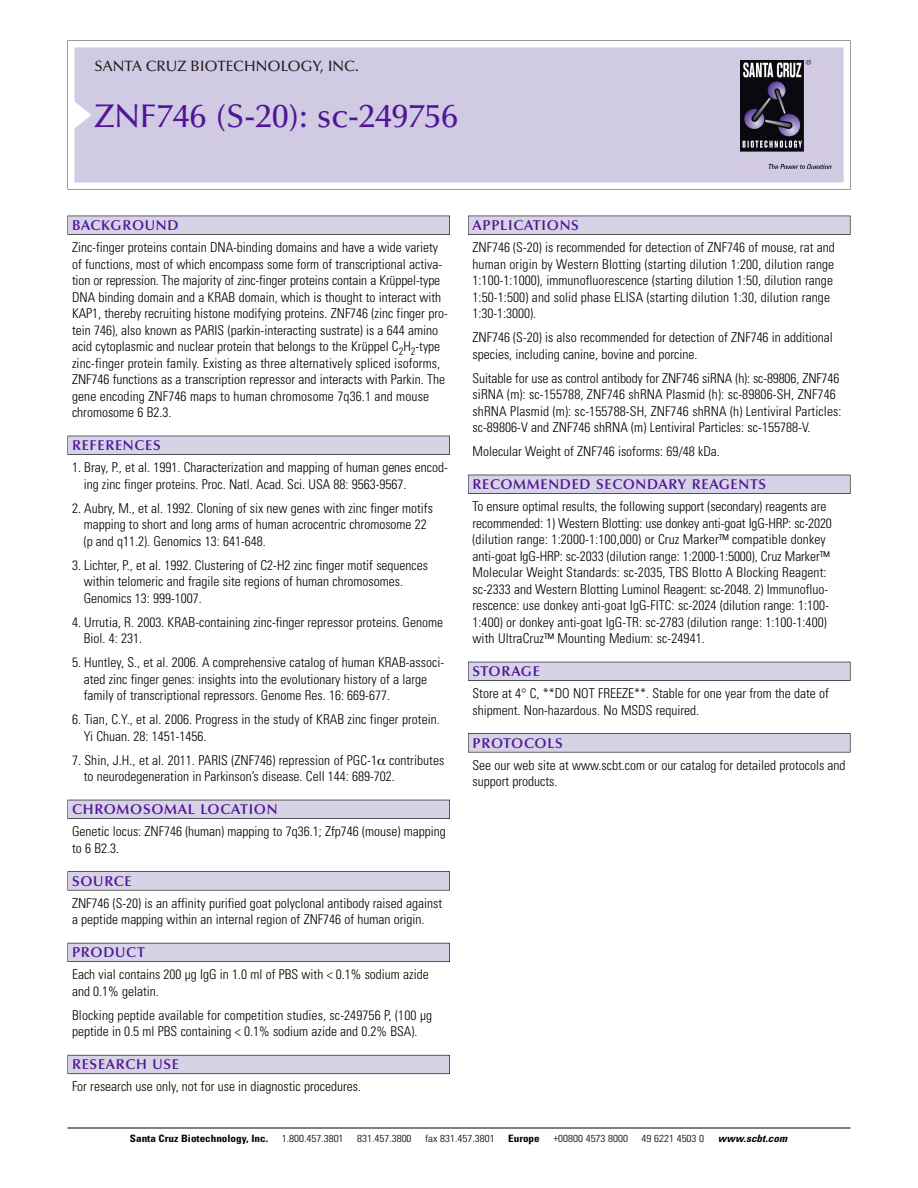
<style>
.page{position:relative;width:918px;height:1188px;background:#fff}
.page>*{position:absolute;margin:0;border:0;box-sizing:border-box;transform-origin:0 0}
.t1{font:500 33px "Optima";color:#511695}
.t2{font:500 15px "Optima";color:#231f20}
.t3{font:600 14.25px "Optima";letter-spacing:.05em;color:#511695}
.t4{font:300 condensed 13.5px/16.5px "Univers";color:#000}
.t5{font:300 condensed 10.2px "Univers";color:#000;scale:1.1 1}
.t6{font:700 condensed 10.2px "Univers";color:#000;scale:1.1 1}
.t7{font:italic 700 condensed 10.2px "Univers";letter-spacing:.005em;color:#000;scale:1.1 1}
</style>
<div class="page">
<svg style="left:68px;top:40px;width:783px;height:149px"></svg>
<div style="left:74px;top:47px;width:770px;height:135px;background:#d1cae3"></div>
<img style="left:741px;top:60px;width:90px;height:108px">
<div style="left:68px;top:216px;width:382px;height:19px;background:#525155"></div>
<div style="left:68px;top:216px;width:381px;height:18px;background:#d7d3e7"></div>
<div style="left:68px;top:436px;width:382px;height:19px;background:#515055"></div>
<div style="left:68px;top:436px;width:381px;height:18px;background:#d7d3e7"></div>
<div style="left:68px;top:800px;width:382px;height:19px;background:#525158"></div>
<div style="left:68px;top:800px;width:381px;height:18px;background:#d7d3e7"></div>
<div style="left:68px;top:871px;width:382px;height:19px;background:#575759"></div>
<div style="left:68px;top:872px;width:381px;height:18px;background:#d7d3e7"></div>
<div style="left:68px;top:943px;width:382px;height:19px;background:#5b5a62"></div>
<div style="left:68px;top:943px;width:381px;height:18px;background:#d7d3e7"></div>
<div style="left:68px;top:1055px;width:382px;height:19px;background:#66646e"></div>
<div style="left:68px;top:1055px;width:381px;height:18px;background:#d7d3e7"></div>
<div style="left:468px;top:216px;width:382px;height:19px;background:#525155"></div>
<div style="left:468px;top:216px;width:382px;height:18px;background:#d7d3e7"></div>
<div style="left:468px;top:475px;width:382px;height:19px;background:#515055"></div>
<div style="left:468px;top:475px;width:382px;height:18px;background:#d7d3e7"></div>
<div style="left:468px;top:662px;width:382px;height:19px;background:#525158"></div>
<div style="left:468px;top:662px;width:382px;height:18px;background:#d7d3e7"></div>
<div style="left:468px;top:733px;width:382px;height:19px;background:#575759"></div>
<div style="left:468px;top:734px;width:382px;height:18px;background:#d7d3e7"></div>
<hr style="left:68px;top:1128px;width:782px;height:1px;background:#000">
<p class="t2" style="left:94px;top:61px;width:266px">SANTA CRUZ BIOTECHNOLOGY, INC.</p>
<h1 class="t1" style="left:94px;top:103px;width:365px">ZNF746 (S-20): sc-249756</h1>
<p class="t3" style="left:72px;top:219px;width:108px">BACKGROUND</p>
<p class="t4" style="left:72px;top:240px;width:377px">Zinc-finger proteins contain DNA-binding domains and have a wide variety of functions, most of which encompass some form of transcriptional activa&shy;tion or repression. The majority of zinc-finger proteins contain a Krüppel-type DNA binding domain and a KRAB domain, which is thought to interact with KAP1, thereby recruiting histone modifying proteins. ZNF746 (zinc finger pro&shy;tein 746), also known as PARIS (parkin-interacting sustrate) is a 644 amino acid cytoplasmic and nuclear protein that belongs to the Krüppel C<sub>2</sub>H<sub>2</sub>-type zinc-finger protein family. Existing as three alternatively spliced isoforms, ZNF746 functions as a transcription repressor and interacts with Parkin. The gene encoding ZNF746 maps to human chromosome 7q36.1 and mouse chromosome 6 B2.3.</p>
<p class="t3" style="left:72px;top:440px;width:90px">REFERENCES</p>
<p class="t4" style="left:84px;top:460px;width:366px;text-indent:-12px">1. Bray, P., et al. 1991. Characterization and mapping of human genes encod&shy;ing zinc finger proteins. Proc. Natl. Acad. Sci. USA 88: 9563-9567.</p>
<p class="t4" style="left:84px;top:501px;width:351px;text-indent:-12px">2. Aubry, M., et al. 1992. Cloning of six new genes with zinc finger motifs mapping to short and long arms of human acrocentric chromosome 22 (p and q11.2). Genomics 13: 641-648.</p>
<p class="t4" style="left:84px;top:558px;width:346px;text-indent:-12px">3. Lichter, P., et al. 1992. Clustering of C2-H2 zinc finger motif sequences within telomeric and fragile site regions of human chromosomes.<br>Genomics 13: 999-1007.</p>
<p class="t4" style="left:84px;top:615px;width:361px;text-indent:-12px">4. Urrutia, R. 2003. KRAB-containing zinc-finger repressor proteins. Genome<br>Biol. 4: 231.</p>
<p class="t4" style="left:84px;top:655px;width:362px;text-indent:-12px">5. Huntley, S., et al. 2006. A comprehensive catalog of human KRAB-associ&shy;ated zinc finger genes: insights into the evolutionary history of a large family of transcriptional repressors. Genome Res. 16: 669-677.</p>
<p class="t4" style="left:84px;top:712px;width:358px;text-indent:-12px">6. Tian, C.Y., et al. 2006. Progress in the study of KRAB zinc finger protein.<br>Yi Chuan. 28: 1451-1456.</p>
<p class="t4" style="left:84px;top:753px;width:362px;text-indent:-12px">7. Shin, J.H., et al. 2011. PARIS (ZNF746) repression of PGC-1 contributes to neurodegeneration in Parkinson’s disease. Cell 144: 689-702.</p>
<p class="t3" style="left:72px;top:804px;width:207px">CHROMOSOMAL LOCATION</p>
<p class="t4" style="left:72px;top:824px;width:375px">Genetic locus: ZNF746 (human) mapping to 7q36.1; Zfp746 (mouse) mapping to 6 B2.3.</p>
<p class="t3" style="left:72px;top:875px;width:61px">SOURCE</p>
<p class="t4" style="left:72px;top:896px;width:372px">ZNF746 (S-20) is an affinity purified goat polyclonal antibody raised against a peptide mapping within an internal region of ZNF746 of human origin.</p>
<p class="t3" style="left:72px;top:947px;width:74px">PRODUCT</p>
<p class="t4" style="left:72px;top:967px;width:358px">Each vial contains 200 µg IgG in 1.0 ml of PBS with &lt; 0.1% sodium azide and 0.1% gelatin.</p>
<p class="t4" style="left:72px;top:1008px;width:362px">Blocking peptide available for competition studies, sc-249756 P, (100 µg peptide in 0.5 ml PBS containing &lt; 0.1% sodium azide and 0.2% BSA).</p>
<p class="t3" style="left:72px;top:1059px;width:109px">RESEARCH USE</p>
<p class="t4" style="left:72px;top:1079px;width:290px">For research use only, not for use in diagnostic procedures.</p>
<p class="t3" style="left:473px;top:219px;width:108px">APPLICATIONS</p>
<p class="t4" style="left:473px;top:240px;width:364px">ZNF746 (S-20) is recommended for detection of ZNF746 of mouse, rat and human origin by Western Blotting (starting dilution 1:200, dilution range 1:100-1:1000), immunofluorescence (starting dilution 1:50, dilution range 1:50-1:500) and solid phase ELISA (starting dilution 1:30, dilution range 1:30-1:3000).</p>
<p class="t4" style="left:473px;top:330px;width:362px">ZNF746 (S-20) is also recommended for detection of ZNF746 in additional species, including canine, bovine and porcine.</p>
<p class="t4" style="left:473px;top:371px;width:370px">Suitable for use as control antibody for ZNF746 siRNA (h): sc-89806, ZNF746 siRNA (m): sc-155788, ZNF746 shRNA Plasmid (h): sc-89806-SH, ZNF746 shRNA Plasmid (m): sc-155788-SH, ZNF746 shRNA (h) Lentiviral Particles: sc-89806-V and ZNF746 shRNA (m) Lentiviral Particles: sc-155788-V.</p>
<p class="t4" style="left:473px;top:444px;width:249px">Molecular Weight of ZNF746 isoforms: 69/48 kDa.</p>
<p class="t3" style="left:473px;top:479px;width:295px">RECOMMENDED SECONDARY REAGENTS</p>
<p class="t4" style="left:473px;top:499px;width:361px">To ensure optimal results, the following support (secondary) reagents are recommended: 1) Western Blotting: use donkey anti-goat IgG-HRP: sc-2020 (dilution range: 1:2000-1:100,000) or Cruz Marker™ compatible donkey anti-goat IgG-HRP: sc-2033 (dilution range: 1:2000-1:5000), Cruz Marker™ Molecular Weight Standards: sc-2035, TBS Blotto A Blocking Reagent: sc-2333 and Western Blotting Luminol Reagent: sc-2048. 2) Immunofluo&shy;rescence: use donkey anti-goat IgG-FITC: sc-2024 (dilution range: 1:100- 1:400) or donkey anti-goat IgG-TR: sc-2783 (dilution range: 1:100-1:400) with UltraCruz™ Mounting Medium: sc-24941.</p>
<p class="t3" style="left:473px;top:666px;width:69px">STORAGE</p>
<p class="t4" style="left:473px;top:686px;width:358px">Store at 4° C, **DO NOT FREEZE**. Stable for one year from the date of shipment. Non-hazardous. No MSDS required.</p>
<p class="t3" style="left:473px;top:737px;width:92px">PROTOCOLS</p>
<p class="t4" style="left:473px;top:758px;width:375px">See our web site at www.scbt.com or our catalog for detailed protocols and support products.</p>
<p class="t6" style="left:130px;top:1135px;width:127px">Santa Cruz Biotechnology, Inc.</p>
<p class="t5" style="left:282px;top:1135px;width:58px">1.800.457.3801</p>
<p class="t5" style="left:357px;top:1135px;width:51px">831.457.3800</p>
<p class="t5" style="left:425px;top:1135px;width:65px">fax 831.457.3801</p>
<p class="t6" style="left:508px;top:1135px;width:30px">Europe</p>
<p class="t5" style="left:553px;top:1135px;width:69px">+00800 4573 8000</p>
<p class="t5" style="left:642px;top:1135px;width:58px">49 6221 4503 0</p>
<p class="t7" style="left:718px;top:1135px;width:64px">www.scbt.com</p>
</div>
